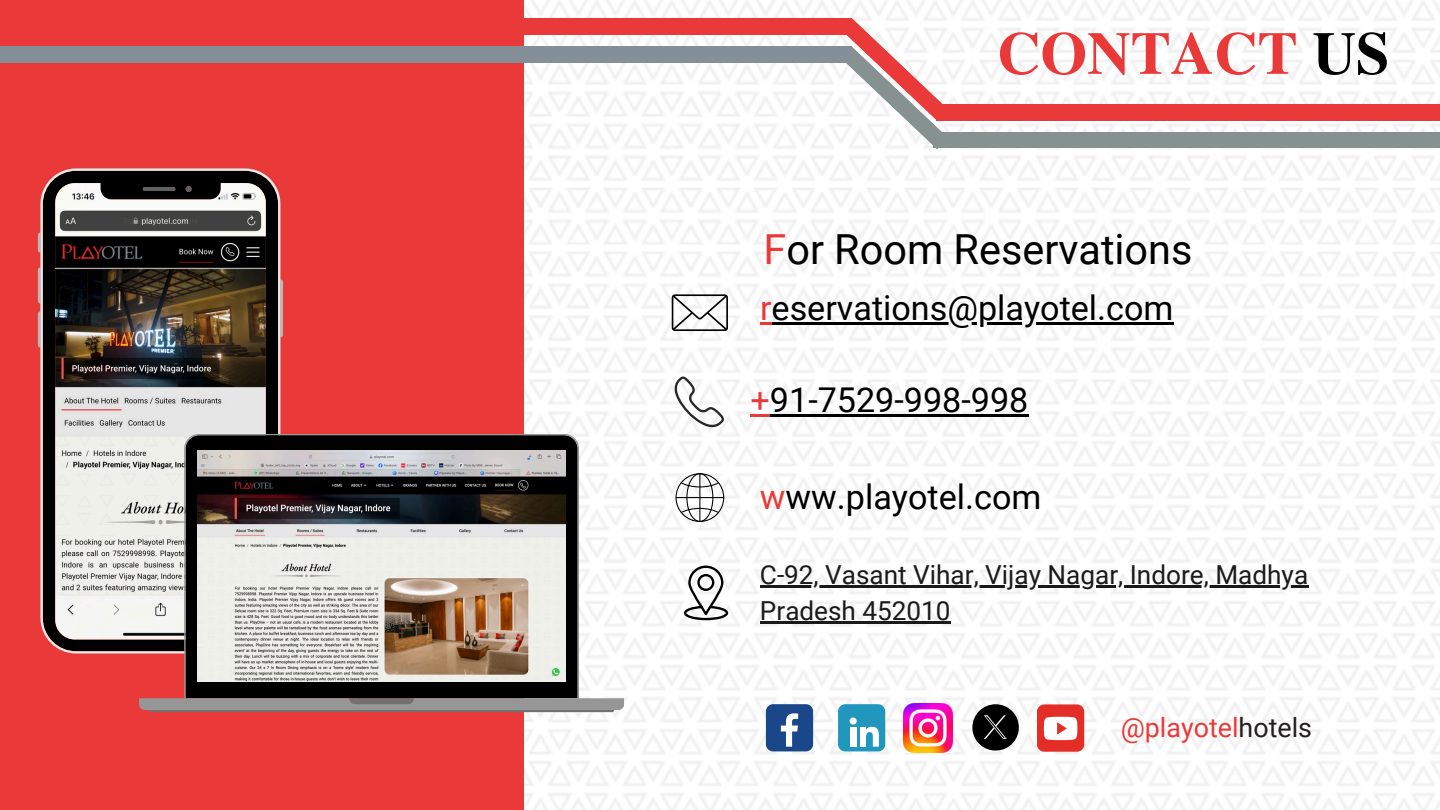
<style>
.page{position:relative;width:1440px;height:810px;background:#fff}
.page>*{position:absolute;margin:0;border:0;box-sizing:border-box;transform-origin:0 0}
.t1{font:700 60.1px "Te X Gyre Termes";color:#ea3939}
.t2{font:41.4px "Roboto";color:#000}
.t3{font:34.2px "Roboto";color:#000}
.t4{font:26.9px "Roboto";color:#ea3939}
.t5{font:26.2px/36px "Roboto";color:#1a1a1a}
.s1{color:#000}
.s2{color:#ea3939}
.s3{color:#231f20}
</style>
<div class="page">
<img style="left:523px;top:0;width:917px;height:810px">
<div style="left:0;top:0;width:523px;height:810px;background:#ea3939"></div>
<div style="left:0;top:18px;width:852px;height:16px;background:#ea3939"></div>
<div style="left:937px;top:105px;width:503px;height:16px;background:#ea3939"></div>
<div style="left:933px;top:132px;width:507px;height:15px;background:#869290"></div>
<svg style="left:841px;top:18px;width:107px;height:132px"></svg>
<div style="left:0;top:46px;width:852px;height:17px;background:#858f97"></div>
<div style="left:766px;top:704px;width:47px;height:47px;background:#1a4789;border-radius:7px"></div>
<svg style="left:781px;top:713px;width:17px;height:34px"></svg>
<div style="left:838px;top:704px;width:47px;height:47px;background:#2197bd;border-radius:7px"></div>
<svg style="left:850px;top:718px;width:7px;height:7px"></svg>
<div style="left:850px;top:727px;width:6px;height:20px;background:#fff"></div>
<div style="left:860px;top:727px;width:6px;height:20px;background:#fff"></div>
<svg style="left:866px;top:726px;width:13px;height:21px"></svg>
<img style="left:904px;top:704px;width:49px;height:49px">
<svg style="left:38px;top:233px;width:2px;height:20px"></svg>
<svg style="left:38px;top:267px;width:2px;height:36px"></svg>
<svg style="left:38px;top:311px;width:2px;height:36px"></svg>
<svg style="left:280px;top:279px;width:3px;height:58px"></svg>
<img style="left:40px;top:168px;width:240px;height:486px">
<svg style="left:139px;top:434px;width:485px;height:276px"></svg>
<svg style="left:349px;top:698px;width:65px;height:6px"></svg>
<svg style="left:149px;top:710px;width:465px;height:2px"></svg>
<img style="left:198px;top:451px;width:368px;height:230px">
<svg style="left:972px;top:704px;width:47px;height:47px"></svg>
<div style="left:1037px;top:704px;width:47px;height:48px;background:#e52d27;border-radius:7px"></div>
<svg style="left:1044px;top:717px;width:33px;height:23px"></svg>
<svg style="left:684px;top:566px;width:44px;height:54px"></svg>
<svg style="left:676px;top:473px;width:48px;height:49px"></svg>
<hr style="left:676px;top:497px;width:48px;height:1px;background:#000">
<svg style="left:674px;top:375px;width:52px;height:52px"></svg>
<svg style="left:672px;top:294px;width:56px;height:37px"></svg>
<svg style="left:760px;top:322px;width:12px;height:3px"></svg>
<hr style="left:772px;top:322px;width:402px;height:3px;background:#000">
<hr style="left:760px;top:585px;width:548px;height:3px;background:#1a1a1a">
<hr style="left:760px;top:621px;width:191px;height:3px;background:#1a1a1a">
<hr style="left:751px;top:414px;width:19px;height:3px;background:#ea3939">
<hr style="left:770px;top:414px;width:258px;height:3px;background:#000">
<h1 class="t1" style="left:997px;top:7px;width:394px">CONTACT <span class="s1">US</span></h1>
<h3 class="t2" style="left:764px;top:226px;width:430px"><span class="s2">F</span>or Room Reservations</h3>
<p class="t3" style="left:760px;top:288px;width:415px"><span class="s2">r</span>eservations@playotel.com</p>
<p class="t3" style="left:751px;top:380px;width:279px"><span class="s2">+</span>91-7529-998-998</p>
<p class="t3" style="left:760px;top:477px;width:283px"><span class="s2">w</span>ww.playotel.com</p>
<h3 class="t5" style="left:760px;top:557px;width:550px">C-92, Vasant Vihar, Vijay Nagar, Indore, Madhya<br>Pradesh 452010</h3>
<h2 class="t4" style="left:1121px;top:712px;width:193px">@playotel<span class="s3">hotels</span></h2>
</div>
